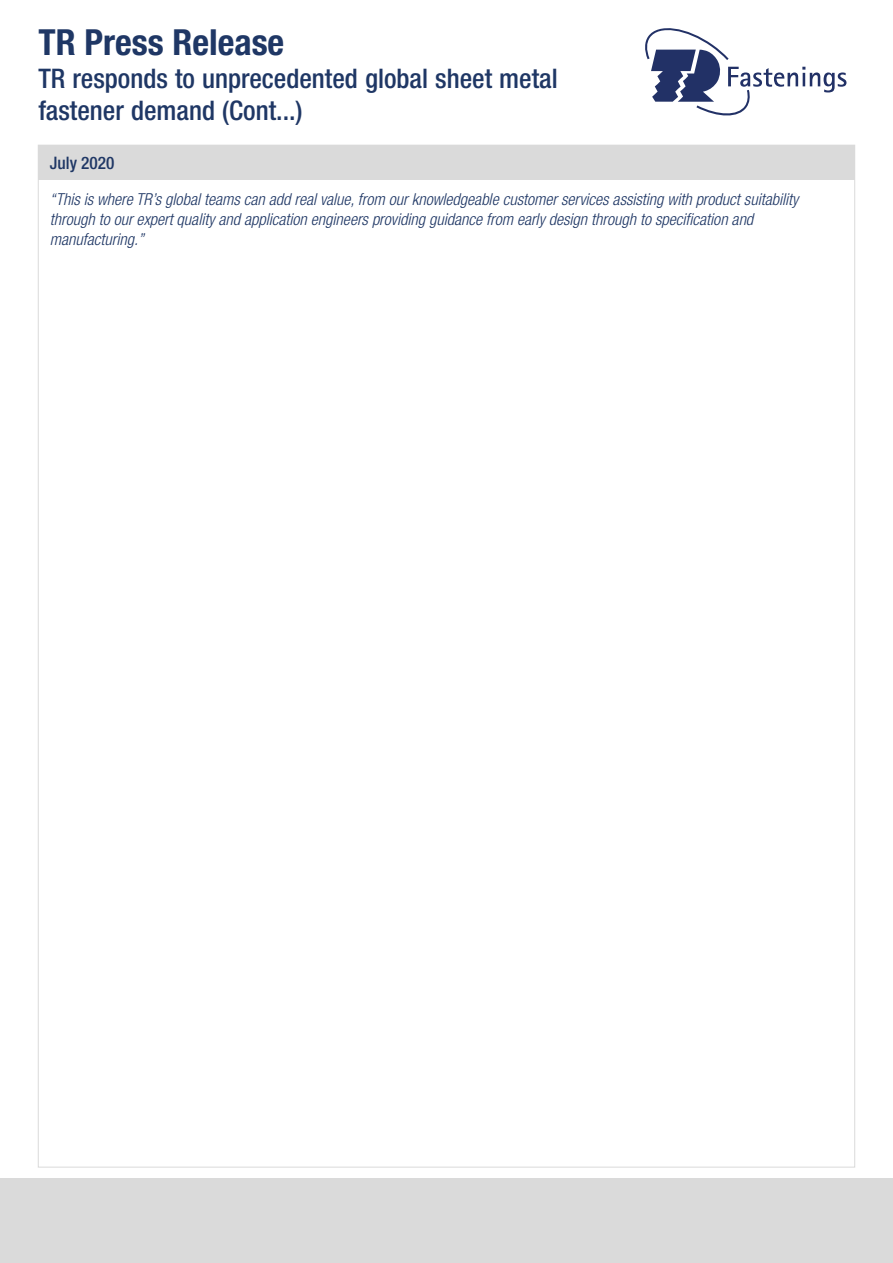
<style>
.page{position:relative;width:893px;height:1263px;background:#fff}
.page>*{position:absolute;margin:0;border:0;box-sizing:border-box;transform-origin:0 0}
.t1{font:700 condensed 36px "Helvetica Neue LT Std";color:#1f3765}
.t2{font:500 condensed 27px/32.4px "Helvetica Neue LT Std";color:#1f3765}
.t3{font:500 condensed 17.25px "Helvetica Neue LT Std";color:#1f3765}
.t4{font:italic 300 condensed 16.5px/19.8px "Helvetica Neue LT Std";color:#1f3765}
</style>
<div class="page">
<div style="left:0;top:1178px;width:893px;height:85px;background:#dadada"></div>
<div style="left:38px;top:145px;width:817px;height:35px;background:#dadada"></div>
<svg style="left:645px;top:28px;width:201px;height:88px"></svg>
<h1 class="t1" style="left:38px;top:21px;width:247px">TR Press Release</h1>
<h2 class="t2" style="left:38px;top:62px;width:521px">TR responds to unprecedented global sheet metal fastener demand (Cont...)</h2>
<p class="t3" style="left:50px;top:152px;width:66px">July 2020</p>
<p class="t4" style="left:50px;top:190px;width:750px">“This is where TR’s global teams can add real value, from our knowledgeable customer services assisting with product suitability through to our expert quality and application engineers providing guidance from early design through to specification and manufacturing.”</p>
</div>
